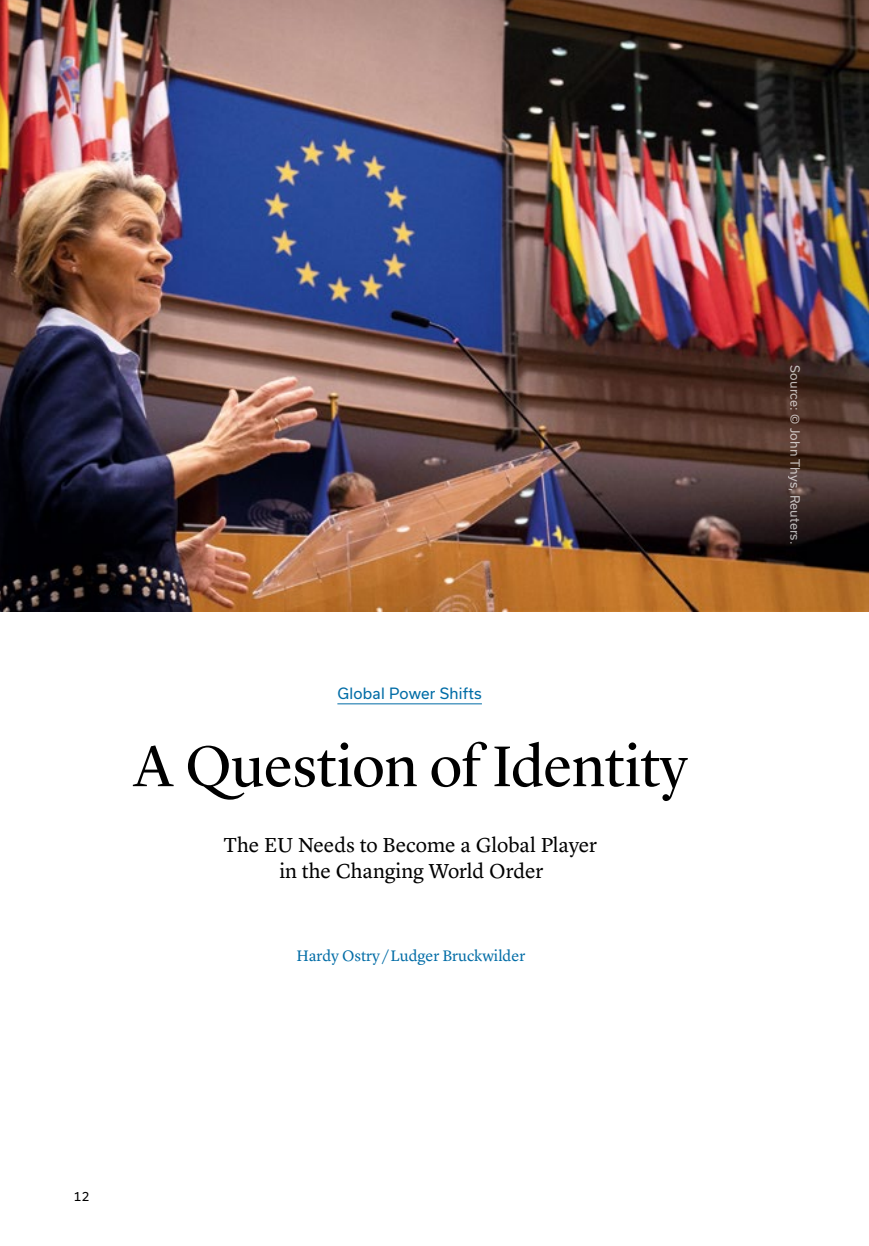
<style>
.page{position:relative;width:869px;height:1246px;background:#fff}
.page>*{position:absolute;margin:0;border:0;box-sizing:border-box;transform-origin:0 0}
.t1{font:59.5px "Lyon Display";letter-spacing:-.005em;color:#000}
.t2{font:21px/26.2px "Lyon Text";letter-spacing:-.005em;color:#000;text-align:center}
.t3{font:15.75px "Lyon Text";color:#006ca6}
.t4{font:14.88px "Usual";letter-spacing:.015em;color:#006ca6}
.t5{font:12.25px "Usual";letter-spacing:.01em;color:#fff}
.t6{font:12.25px "Usual";color:#000}
</style>
<div class="page">
<hr style="left:337px;top:703px;width:144px;height:1px;background:#006ca6">
<img style="left:0;top:0;width:868px;height:611px">
<p class="t4" style="left:337px;top:684px;width:146px">Global Power Shifts</p>
<h1 class="t1" style="left:133px;top:721px;width:555px">A Question of Identity</h1>
<p class="t2" style="left:223px;top:829px;width:375px">The EU Needs to Become a Global Player in the Changing World Order</p>
<p class="t3" style="left:296px;top:943px;width:230px">Hardy Ostry / Ludger Bruckwilder</p>
<p class="t6" style="left:74px;top:1188px;width:17px">12</p>
<p class="t5" style="left:801px;top:365px;width:180px;rotate:90deg">Source: © John Thys, Reuters.</p>
</div>
